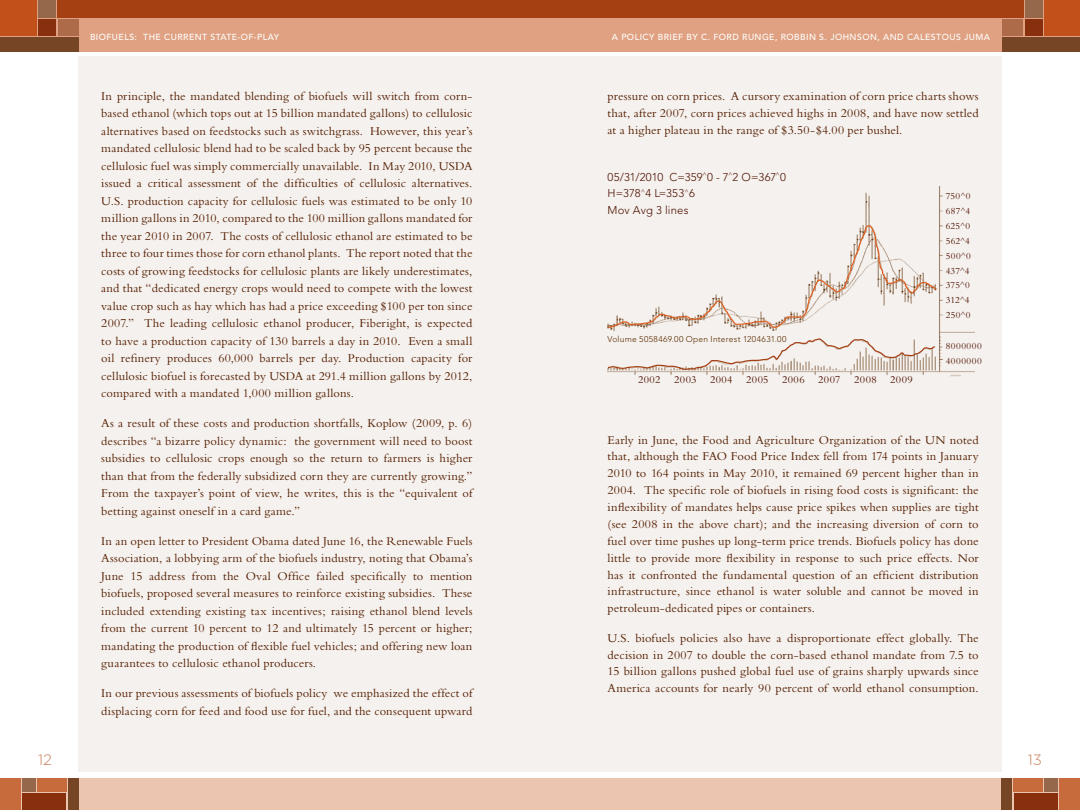
<style>
.page{position:relative;width:1080px;height:810px;background:#fff}
.page>*{position:absolute;margin:0;border:0;box-sizing:border-box;transform-origin:0 0}
.t1{font:300 15px "Gotham";color:#c7805c}
.t2{font:12.5px/17.5px "Bembo";letter-spacing:.01em;color:#541e00;text-align:justify}
.t3{font:300 11.25px/16.9px "Avenir";letter-spacing:.01em;color:#4e1000}
.t4{font:10.75px "Bembo";letter-spacing:.04em;color:#4e1000}
.t5{font:9.62px/14.9px "Bembo";letter-spacing:.03em;color:#4e1000}
.t6{font:9.62px/14.9px "Bembo";letter-spacing:.055em;color:#4e1000}
.t7{font:500 8.75px "Avenir";letter-spacing:.05em;color:#fff}
.t8{font:300 8.38px "Avenir";letter-spacing:.045em;color:#5a2b00}
</style>
<div class="page">
<div style="left:0;top:0;width:540px;height:51px;background:#dfa181"></div>
<div style="left:0;top:778px;width:540px;height:32px;background:#ecc5b1"></div>
<div style="left:0;top:0;width:36px;height:35px;background:#c1501a"></div>
<div style="left:0;top:37px;width:79px;height:14px;background:#764526"></div>
<div style="left:38px;top:0;width:18px;height:17px;background:#96684b"></div>
<div style="left:58px;top:0;width:482px;height:17px;background:#a54013"></div>
<div style="left:38px;top:19px;width:18px;height:16px;background:#88300d"></div>
<div style="left:58px;top:19px;width:21px;height:16px;background:#ae6b49"></div>
<div style="left:79px;top:56px;width:461px;height:716px;background:#f5f1ee"></div>
<div style="left:0;top:778px;width:20px;height:32px;background:#c76b3d"></div>
<div style="left:22px;top:778px;width:13px;height:14px;background:#96684b"></div>
<div style="left:22px;top:793px;width:44px;height:17px;background:#88300d"></div>
<div style="left:68px;top:778px;width:11px;height:32px;background:#764526"></div>
<div style="left:37px;top:778px;width:29px;height:14px;background:#c76b3d"></div>
<div style="left:540px;top:0;width:540px;height:51px;background:#dfa181"></div>
<div style="left:540px;top:778px;width:540px;height:32px;background:#ecc5b1"></div>
<div style="left:540px;top:56px;width:461px;height:716px;background:#f5f1ee"></div>
<div style="left:1060px;top:778px;width:20px;height:32px;background:#c76b3d"></div>
<div style="left:1045px;top:778px;width:13px;height:14px;background:#96684b"></div>
<div style="left:1014px;top:793px;width:44px;height:17px;background:#88300d"></div>
<div style="left:1001px;top:778px;width:11px;height:32px;background:#764526"></div>
<div style="left:1014px;top:778px;width:29px;height:14px;background:#c76b3d"></div>
<div style="left:1045px;top:0;width:35px;height:35px;background:#c1501a"></div>
<div style="left:1002px;top:37px;width:78px;height:14px;background:#764526"></div>
<div style="left:1025px;top:0;width:18px;height:17px;background:#96684b"></div>
<div style="left:540px;top:0;width:483px;height:17px;background:#a54013"></div>
<div style="left:1025px;top:19px;width:18px;height:16px;background:#88300d"></div>
<div style="left:1002px;top:19px;width:21px;height:16px;background:#ae6b49"></div>
<img style="left:608px;top:187px;width:367px;height:190px">
<svg style="left:607px;top:338px;width:329px;height:32px"></svg>
<svg style="left:607px;top:224px;width:331px;height:105px"></svg>
<p class="t1" style="left:38px;top:752px;width:15px">12</p>
<p class="t7" style="left:90px;top:32px;width:191px">BIOFUELS: THE CURRENT STATE-OF-PLAY</p>
<p class="t2" style="left:101px;top:87px;width:373px">In principle, the mandated blending of biofuels will switch from corn&shy;based ethanol (which tops out at 15 billion mandated gallons) to cellulosic alternatives based on feedstocks such as switchgrass. However, this year’s mandated cellulosic blend had to be scaled back by 95 percent because the cellulosic fuel was simply commercially unavailable. In May 2010, USDA issued a critical assessment of the difficulties of cellulosic alternatives.<br>U.S. production capacity for cellulosic fuels was estimated to be only 10 million gallons in 2010, compared to the 100 million gallons mandated for the year 2010 in 2007. The costs of cellulosic ethanol are estimated to be three to four times those for corn ethanol plants. The report noted that the costs of growing feedstocks for cellulosic plants are likely underestimates, and that “dedicated energy crops would need to compete with the lowest value crop such as hay which has had a price exceeding $100 per ton since 2007.” The leading cellulosic ethanol producer, Fiberight, is expected to have a production capacity of 130 barrels a day in 2010. Even a small oil refinery produces 60,000 barrels per day. Production capacity for cellulosic biofuel is forecasted by USDA at 291.4 million gallons by 2012, compared with a mandated 1,000 million gallons.</p>
<p class="t2" style="left:101px;top:414px;width:373px">As a result of these costs and production shortfalls, Koplow (2009, p. 6) describes “a bizarre policy dynamic: the government will need to boost subsidies to cellulosic crops enough so the return to farmers is higher than that from the federally subsidized corn they are currently growing.” From the taxpayer’s point of view, he writes, this is the “equivalent of betting against oneself in a card game.”</p>
<p class="t2" style="left:101px;top:532px;width:373px">In an open letter to President Obama dated June 16, the Renewable Fuels Association, a lobbying arm of the biofuels industry, noting that Obama’s June 15 address from the Oval Office failed specifically to mention biofuels, proposed several measures to reinforce existing subsidies. These included extending existing tax incentives; raising ethanol blend levels from the current 10 percent to 12 and ultimately 15 percent or higher; mandating the production of flexible fuel vehicles; and offering new loan guarantees to cellulosic ethanol producers.</p>
<p class="t2" style="left:101px;top:684px;width:373px">In our previous assessments of biofuels policy we emphasized the effect of displacing corn for feed and food use for fuel, and the consequent upward</p>
<p class="t7" style="left:612px;top:32px;width:380px">A POLICY BRIEF BY C. FORD RUNGE, ROBBIN S. JOHNSON, AND CALESTOUS JUMA</p>
<p class="t2" style="left:608px;top:87px;width:373px">pressure on corn prices. A cursory examination of corn price charts shows that, after 2007, corn prices achieved highs in 2008, and have now settled at a higher plateau in the range of $3.50-$4.00 per bushel.</p>
<p class="t3" style="left:607px;top:168px;width:180px">05/31/2010 C=359<sup>^</sup>0 - 7<sup>^</sup>2 O=367<sup>^</sup>0<br>H =378<sup>^</sup>4 L=353<sup>^</sup>6<br>M ov Avg 3 lines</p>
<p class="t5" style="left:946px;top:188px;width:27px">750^0<br>687^4<br>625^0<br>562^4<br>500^0<br>437^4<br>375^0<br>312^4<br>250^0</p>
<p class="t6" style="left:946px;top:339px;width:37px">8000000<br>4000000</p>
<p class="t8" style="left:608px;top:334px;width:181px">Volume 5058469.00 Open Interest 1204631.00</p>
<p class="t4" style="left:638px;top:373px;width:24px">2002</p>
<p class="t4" style="left:674px;top:373px;width:24px">2003</p>
<p class="t4" style="left:710px;top:373px;width:24px">2004</p>
<p class="t4" style="left:746px;top:373px;width:24px">2005</p>
<p class="t4" style="left:782px;top:373px;width:24px">2006</p>
<p class="t4" style="left:818px;top:373px;width:24px">2007</p>
<p class="t4" style="left:854px;top:373px;width:60px">2008 2009</p>
<p class="t2" style="left:608px;top:431px;width:373px;line-height:16.9px">Early in June, the Food and Agriculture Organization of the UN noted that, although the FAO Food Price Index fell from 174 points in January 2010 to 164 points in May 2010, it remained 69 percent higher than in 2004. The specific role of biofuels in rising food costs is significant: the inflexibility of mandates helps cause price spikes when supplies are tight (see 2008 in the above chart); and the increasing diversion of corn to fuel over time pushes up long-term price trends. Biofuels policy has done little to provide more flexibility in response to such price effects. Nor has it confronted the fundamental question of an efficient distribution infrastructure, since ethanol is water soluble and cannot be moved in petroleum-dedicated pipes or containers.</p>
<p class="t2" style="left:608px;top:629px;width:373px;line-height:16.9px">U.S. biofuels policies also have a disproportionate effect globally. The decision in 2007 to double the corn-based ethanol mandate from 7.5 to 15 billion gallons pushed global fuel use of grains sharply upwards since America accounts for nearly 90 percent of world ethanol consumption.</p>
<p class="t1" style="left:1028px;top:752px;width:16px">13</p>
</div>
